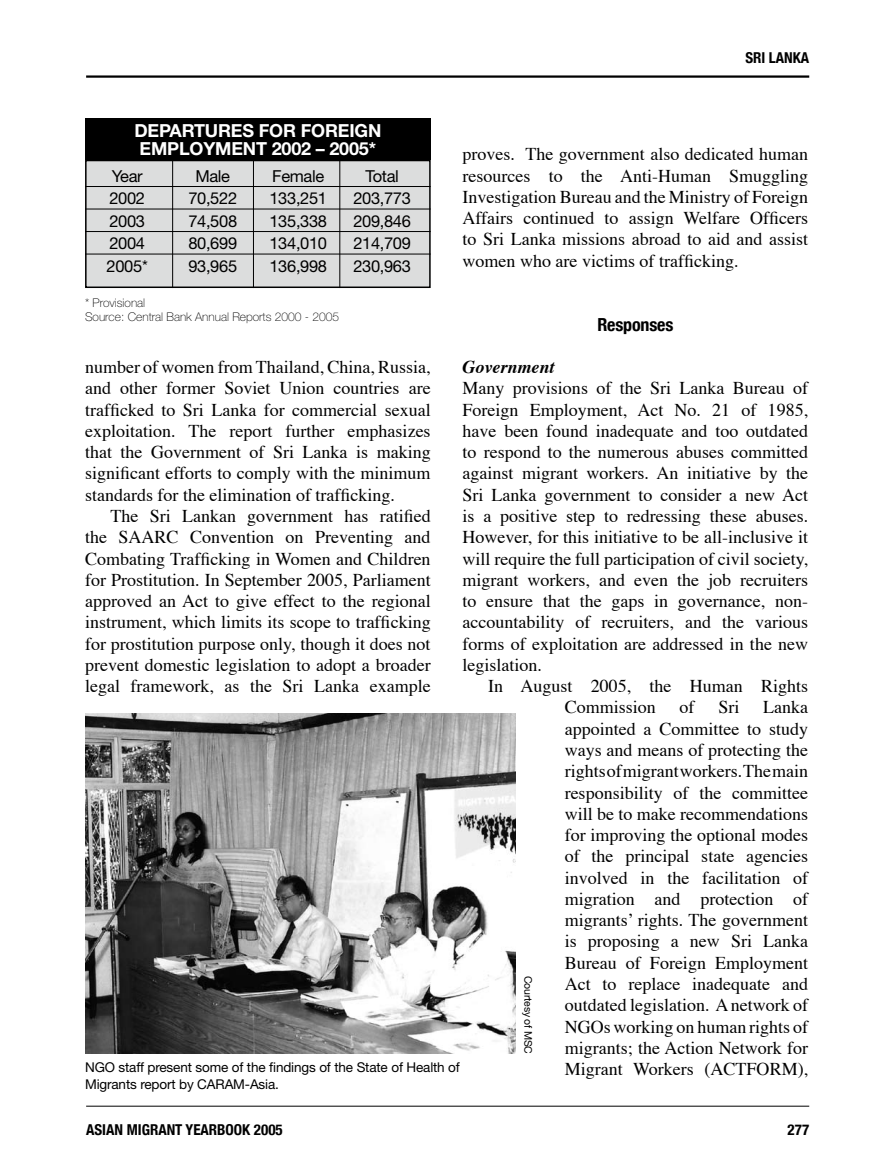
<style>
.page{position:relative;width:872px;height:1170px;background:#fff}
.page>*{position:absolute;margin:0;border:0;box-sizing:border-box;transform-origin:0 0}
.t1{font:18px/21.3px "Times";color:#000;text-align:justify}
.t2{font:700 18px "Helvetica Neue";letter-spacing:-.01em;color:#fff}
.t3{font:italic 700 18px "Times";color:#000}
.t4{font:700 condensed 18px "Helvetica Neue";letter-spacing:-.01em;color:#000}
.t5{font:16.5px "Helvetica Neue";letter-spacing:-.02em;color:#000}
.t6{font:700 condensed 15px "Helvetica Neue";color:#000}
.t7{font:13.5px/16.2px "Helvetica Neue";letter-spacing:-.01em;color:#000}
.t8{font:100 12px/14.4px "Helvetica Neue";color:#000}
.t9{font:10.5px "Helvetica Neue";letter-spacing:-.02em;color:#000}
</style>
<div class="page">
<hr style="left:86px;top:75px;width:723px;height:3px;background:#000">
<hr style="left:86px;top:1105px;width:723px;height:1px;background:#000">
<div style="left:85px;top:118px;width:346px;height:42px;background:#000"></div>
<div style="left:86px;top:160px;width:344px;height:127px;background:#dcdddd"></div>
<div style="left:85px;top:160px;width:346px;height:128px;border:2px solid #000"></div>
<hr style="left:85px;top:186px;width:346px;height:1px;background:#000">
<hr style="left:85px;top:209px;width:346px;height:1px;background:#000">
<hr style="left:85px;top:231px;width:346px;height:1px;background:#000">
<hr style="left:85px;top:254px;width:346px;height:1px;background:#000">
<hr style="left:172px;top:161px;width:1px;height:127px;background:#000">
<hr style="left:339px;top:161px;width:1px;height:127px;background:#000">
<hr style="left:253px;top:160px;width:1px;height:128px;background:#000">
<img style="left:85px;top:713px;width:431px;height:340px">
<p class="t2" style="left:134px;top:119px;width:26px">DEPARTURES</p>
<p class="t2" style="left:259px;top:119px;width:13px">FOR</p>
<p class="t2" style="left:301px;top:119px;width:23px">FOREIGN</p>
<p class="t2" style="left:140px;top:137px;width:26px">EMPLOYMENT</p>
<p class="t2" style="left:272px;top:137px;width:106px">2002 – 2005*</p>
<p class="t5" style="left:112px;top:166px;width:33px">Year</p>
<p class="t5" style="left:195px;top:166px;width:36px">Male</p>
<p class="t5" style="left:272px;top:166px;width:54px">Female</p>
<p class="t5" style="left:365px;top:166px;width:35px">Total</p>
<p class="t5" style="left:109px;top:189px;width:37px">2002</p>
<p class="t5" style="left:188px;top:189px;width:50px">70,522</p>
<p class="t5" style="left:269px;top:189px;width:59px">133,251</p>
<p class="t5" style="left:353px;top:189px;width:59px">203,773</p>
<p class="t5" style="left:109px;top:211px;width:37px">2003</p>
<p class="t5" style="left:188px;top:211px;width:50px">74,508</p>
<p class="t5" style="left:269px;top:211px;width:59px">135,338</p>
<p class="t5" style="left:353px;top:211px;width:59px">209,846</p>
<p class="t5" style="left:109px;top:234px;width:37px">2004</p>
<p class="t5" style="left:188px;top:234px;width:50px">80,699</p>
<p class="t5" style="left:269px;top:234px;width:59px">134,010</p>
<p class="t5" style="left:353px;top:234px;width:59px">214,709</p>
<p class="t5" style="left:107px;top:256px;width:43px">2005*</p>
<p class="t5" style="left:188px;top:256px;width:50px">93,965</p>
<p class="t5" style="left:269px;top:256px;width:59px">136,998</p>
<p class="t5" style="left:353px;top:256px;width:59px">230,963</p>
<p class="t8" style="left:85px;top:295px;width:255px">* Provisional<br>Source: Central Bank Annual Reports 2000 - 2005</p>
<p class="t6" style="left:745px;top:48px;width:65px">SRI LANKA</p>
<p class="t1" style="left:462px;top:142px;width:347px">proves. The government also dedicated human resources to the Anti-Human Smuggling Investigation Bureau and the Ministry of Foreign Affairs continued to assign Welfare Officers to Sri Lanka missions abroad to aid and assist women who are victims of trafficking.</p>
<p class="t4" style="left:597px;top:313px;width:77px">Responses</p>
<p class="t1" style="left:85px;top:355px;width:347px">number of women from Thailand, China, Russia, and other former Soviet Union countries are trafficked to Sri Lanka for commercial sexual exploitation. The report further emphasizes that the Government of Sri Lanka is making significant efforts to comply with the minimum standards for the elimination of trafficking.</p>
<p class="t1" style="left:85px;top:503px;width:347px;text-indent:26px">The Sri Lankan government has ratified the SAARC Convention on Preventing and Combating Trafficking in Women and Children for Prostitution. In September 2005, Parliament approved an Act to give effect to the regional instrument, which limits its scope to trafficking for prostitution purpose only, though it does not prevent domestic legislation to adopt a broader legal framework, as the Sri Lanka example</p>
<p class="t3" style="left:462px;top:350px;width:93px">Government</p>
<p class="t1" style="left:462px;top:376px;width:347px">Many provisions of the Sri Lanka Bureau of Foreign Employment, Act No. 21 of 1985, have been found inadequate and too outdated to respond to the numerous abuses committed against migrant workers. An initiative by the Sri Lanka government to consider a new Act is a positive step to redressing these abuses.<br>However, for this initiative to be all-inclusive it will require the full participation of civil society, migrant workers, and even the job recruiters to ensure that the gaps in governance, non&shy;accountability of recruiters, and the various forms of exploitation are addressed in the new legislation.</p>
<p class="t1" style="left:564px;top:674px;width:245px;text-indent:-77px">In August 2005, the Human Rights<br>Commission</p>
<p class="t1" style="left:679px;top:695px;width:16px">of</p>
<p class="t1" style="left:718px;top:695px;width:23px">Sri</p>
<p class="t1" style="left:564px;top:695px;width:245px;text-indent:198px">Lanka appointed a Committee to study ways and means of protecting the rights of migrant workers. The main responsibility of the committee will be to make recommendations for improving the optional modes of the principal state agencies involved in the facilitation of migration and protection of migrants’ rights. The government is proposing a new Sri Lanka Bureau of Foreign Employment Act to replace inadequate and outdated legislation. A network of NGOs working on human rights of migrants; the Action Network for Migrant Workers (ACTFORM),</p>
<p class="t9" style="left:534px;top:975px;width:79px;rotate:90deg">Courtesy of MSC</p>
<p class="t7" style="left:85px;top:1059px;width:376px">NGO staff present some of the findings of the State of Health of<br>Migrants report by CARAM-Asia.</p>
<p class="t6" style="left:86px;top:1120px;width:198px">ASIAN MIGRANT YEARBOOK 2005</p>
<p class="t6" style="left:787px;top:1120px;width:23px">277</p>
</div>
